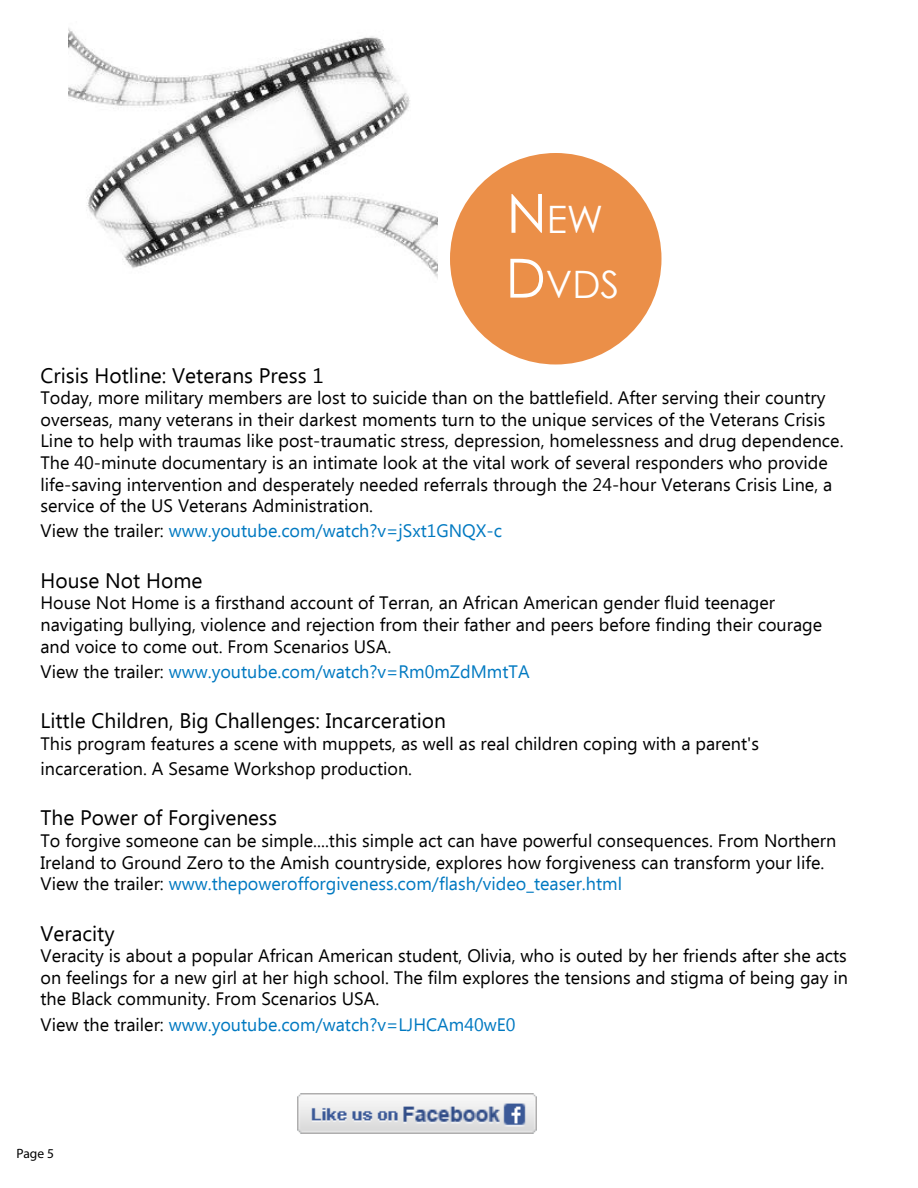
<style>
.page{position:relative;width:918px;height:1188px;background:#fff}
.page>*{position:absolute;margin:0;border:0;box-sizing:border-box;transform-origin:0 0}
.t1{font:37.8px/64.8px "Century Gothic";color:#fff}
.t2{font:21px "Ebrima";color:#000}
.t3{font:18px/21.6px "Ebrima";color:#000}
.t4{font:18px "Ebrima";color:#0079c1}
.t5{font:13.5px "Myriad Pro";color:#000}
.s1{font-size:54px}
.s2{color:#000}
.s3{color:#0079c1}
</style>
<div class="page">
<img style="left:68px;top:28px;width:369px;height:249px">
<div style="left:450px;top:153px;width:212px;height:212px;background:#eb8f48;border-radius:50%"></div>
<img style="left:297px;top:1094px;width:240px;height:40px">
<h1 class="t1" style="left:506px;top:186px;width:115px"><span class="s1">N</span>EW<br><span class="s1">D</span>VDS</h1>
<p class="t2" style="left:40px;top:360px;width:285px">Crisis Hotline: Veterans Press 1</p>
<p class="t3" style="left:40px;top:388px;width:805px">Today, more military members are lost to suicide than on the battlefield. After serving their country overseas, many veterans in their darkest moments turn to the unique services of the Veterans Crisis Line to help with traumas like post-traumatic stress, depression, homelessness and drug dependence.<br>The 40-minute documentary is an intimate look at the vital work of several responders who provide life-saving intervention and desperately needed referrals through the 24-hour Veterans Crisis Line, a service of the US Veterans Administration.</p>
<p class="t4" style="left:40px;top:518px;width:463px"><span class="s2">View the trailer:</span> www.youtube.com/watch?v=jSxt1GNQX-c</p>
<p class="t2" style="left:40px;top:565px;width:163px">House Not Home</p>
<p class="t3" style="left:40px;top:593px;width:783px">House Not Home is a firsthand account of Terran, an African American gender fluid teenager navigating bullying, violence and rejection from their father and peers before finding their courage and voice to come out. From Scenarios USA.</p>
<p class="t4" style="left:40px;top:659px;width:491px"><span class="s2">View the trailer:</span> www.youtube.com/watch?v=Rm0mZdMmtTA</p>
<p class="t2" style="left:40px;top:706px;width:407px">Little Children, Big Challenges: Incarceration</p>
<p class="t3" style="left:40px;top:732px;width:720px;line-height:25.2px">This program features a scene with muppets, as well as real children coping with a parent's incarceration. A Sesame Workshop production.</p>
<p class="t2" style="left:40px;top:803px;width:238px">The Power of Forgiveness</p>
<p class="t3" style="left:40px;top:831px;width:797px">To forgive someone can be simple....this simple act can have powerful consequences. From Northern<br>Ireland to Ground Zero to the Amish countryside, explores how forgiveness can transform your life.<br>View the trailer: <span class="s3">www.thepowerofforgiveness.com/flash/video_teaser.html</span></p>
<p class="t2" style="left:40px;top:918px;width:76px">Veracity</p>
<p class="t3" style="left:40px;top:946px;width:809px;text-align:justify">Veracity is about a popular African American student, Olivia, who is outed by her friends after she acts on feelings for a new girl at her high school. The film explores the tensions and stigma of being gay in the Black community. From Scenarios USA.</p>
<p class="t4" style="left:40px;top:1011px;width:477px"><span class="s2">View the trailer:</span> www.youtube.com/watch?v=LJHCAm40wE0</p>
<p class="t5" style="left:17px;top:1145px;width:39px">Page 5</p>
</div>
